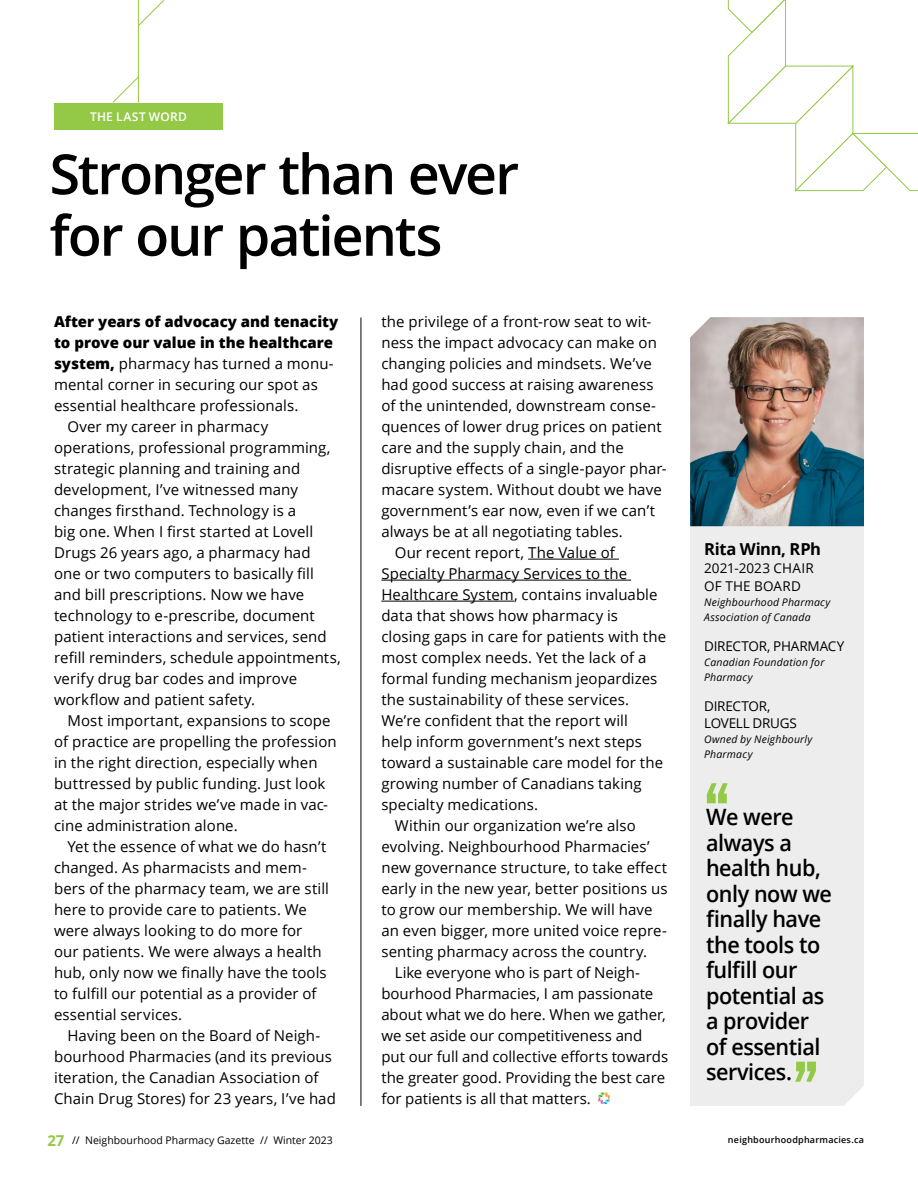
<style>
.page{position:relative;width:918px;height:1188px;background:#fff}
.page>*{position:absolute;margin:0;border:0;box-sizing:border-box;transform-origin:0 0}
.t1{font:700 condensed 72px "Trade Gothic Next LT Pro";color:#94c947}
.t2{font:600 55.5px/61.5px "Open Sans";letter-spacing:-.04em;color:#000}
.t3{font:600 22.5px/25.5px "Open Sans";letter-spacing:-.02em;color:#000;scale:.96 1}
.t4{font:700 16.5px "Open Sans";letter-spacing:-.02em;color:#000}
.t5{font:15px/21px "Open Sans";letter-spacing:.005em;color:#000}
.t6{font:700 15px "Open Sans";color:#94c947}
.t7{font:13.5px/16.5px "Open Sans";letter-spacing:-.01em;color:#000}
.t8{font:13.5px/18px "Open Sans";letter-spacing:.01em;color:#000}
.t9{font:600 12px "Open Sans";letter-spacing:.025em;color:#fff}
.t10{font:italic 10.5px/15px "Open Sans";letter-spacing:.02em;color:#000}
.t11{font:10.5px "Open Sans";color:#000}
.t12{font:600 9px "Open Sans";letter-spacing:.025em;color:#000}
.s1{font-weight:800}
</style>
<div class="page">
<svg style="left:727px;top:0;width:191px;height:192px"></svg>
<div style="left:690px;top:529px;width:174px;height:577px;background:#ededee"></div>
<div style="left:678px;top:307px;width:201px;height:222px;background:#000;opacity:.15"></div>
<hr style="left:528px;top:559px;width:91px;height:1px;background:#000">
<hr style="left:381px;top:580px;width:250px;height:1px;background:#000">
<hr style="left:381px;top:601px;width:133px;height:1px;background:#000">
<svg style="left:598px;top:1093px;width:12px;height:11px"></svg>
<div style="left:54px;top:103px;width:169px;height:27px;background:#94c947"></div>
<hr style="left:361px;top:318px;width:1px;height:788px;background:#000">
<hr style="left:138px;top:0;width:1px;height:103px;background:#94c947">
<svg style="left:112px;top:77px;width:27px;height:26px"></svg>
<svg style="left:138px;top:0;width:27px;height:26px"></svg>
<p class="t9" style="left:90px;top:108px;width:98px">THE LAST WORD</p>
<p class="t2" style="left:50px;top:142px;width:471px">Stronger than ever for our patients</p>
<p class="t5" style="left:54px;top:311px;width:286px"><span class="s1">After years of advocacy and tenacity to prove our value in the healthcare system,</span> pharmacy has turned a monu&shy;mental corner in securing our spot as essential healthcare professionals.</p>
<p class="t5" style="left:54px;top:416px;width:288px;text-indent:14px">Over my career in pharmacy operations, professional programming, strategic planning and training and development, I’ve witnessed many changes firsthand. Technology is a<br>big one. When I first started at Lovell Drugs 26 years ago, a pharmacy had one or two computers to basically fill and bill prescriptions. Now we have technology to e-prescribe, document patient interactions and services, send refill reminders, schedule appointments, verify drug bar codes and improve workflow and patient safety.</p>
<p class="t5" style="left:54px;top:710px;width:284px;text-indent:14px">Most important, expansions to scope of practice are propelling the profession in the right direction, especially when buttressed by public funding. Just look at the major strides we’ve made in vac&shy;cine administration alone.</p>
<p class="t5" style="left:54px;top:836px;width:276px;text-indent:14px">Yet the essence of what we do hasn’t changed. As pharmacists and mem&shy;bers of the pharmacy team, we are still here to provide care to patients. We were always looking to do more for our patients. We were always a health hub, only now we finally have the tools to fulfill our potential as a provider of essential services.</p>
<p class="t5" style="left:54px;top:1025px;width:283px;text-indent:14px">Having been on the Board of Neigh&shy;bourhood Pharmacies (and its previous iteration, the Canadian Association of Chain Drug Stores) for 23 years, I’ve had</p>
<p class="t5" style="left:381px;top:311px;width:287px">the privilege of a front-row seat to wit&shy;ness the impact advocacy can make on changing policies and mindsets. We’ve had good success at raising awareness of the unintended, downstream conse&shy;quences of lower drug prices on patient care and the supply chain, and the disruptive effects of a single-payor phar&shy;macare system. Without doubt we have government’s ear now, even if we can’t always be at all negotiating tables.</p>
<p class="t5" style="left:381px;top:542px;width:286px;text-indent:14px">Our recent report, The Value of Specialty Pharmacy Services to the Healthcare System, contains invaluable data that shows how pharmacy is closing gaps in care for patients with the most complex needs. Yet the lack of a formal funding mechanism jeopardizes the sustainability of these services.<br>We’re confident that the report will<br>help inform government’s next steps toward a sustainable care model for the growing number of Canadians taking specialty medications.</p>
<p class="t5" style="left:381px;top:815px;width:288px;text-indent:14px">Within our organization we’re also evolving. Neighbourhood Pharmacies’ new governance structure, to take effect early in the new year, better positions us to grow our membership. We will have an even bigger, more united voice repre&shy;senting pharmacy across the country.</p>
<p class="t5" style="left:381px;top:962px;width:288px;text-indent:14px">Like everyone who is part of Neigh&shy;bourhood Pharmacies, I am passionate about what we do here. When we gather, we set aside our competitiveness and put our full and collective efforts towards the greater good. Providing the best care for patients is all that matters.</p>
<p class="t4" style="left:704px;top:537px;width:118px">Rita Winn, RPh</p>
<p class="t8" style="left:704px;top:559px;width:111px">2021-2023 CHAIR<br>OF THE BOARD</p>
<p class="t10" style="left:704px;top:594px;width:128px">Neighbourhood Pharmacy<br>Association of Canada</p>
<p class="t7" style="left:704px;top:638px;width:142px">DIRECTOR, PHARMACY</p>
<p class="t10" style="left:704px;top:654px;width:122px">Canadian Foundation for<br>Pharmacy</p>
<p class="t7" style="left:704px;top:698px;width:94px">DIRECTOR,<br>LOVELL DRUGS</p>
<p class="t10" style="left:704px;top:731px;width:110px">Owned by Neighbourly<br>Pharmacy</p>
<p class="t1" style="left:703px;top:760px;width:29px">‘‘</p>
<p class="t3" style="left:706px;top:804px;width:133px">We were always a health hub, only now we finally have the tools to fulfill our potential as a provider of essential services.</p>
<p class="t1" style="left:792px;top:1038px;width:29px">’’</p>
<p class="t6" style="left:47px;top:1130px;width:19px">27</p>
<p class="t11" style="left:72px;top:1133px;width:262px">// Neighbourhood Pharmacy Gazette // Winter 2023</p>
<p class="t12" style="left:728px;top:1134px;width:138px">neighbourhoodpharmacies.ca</p>
</div>
